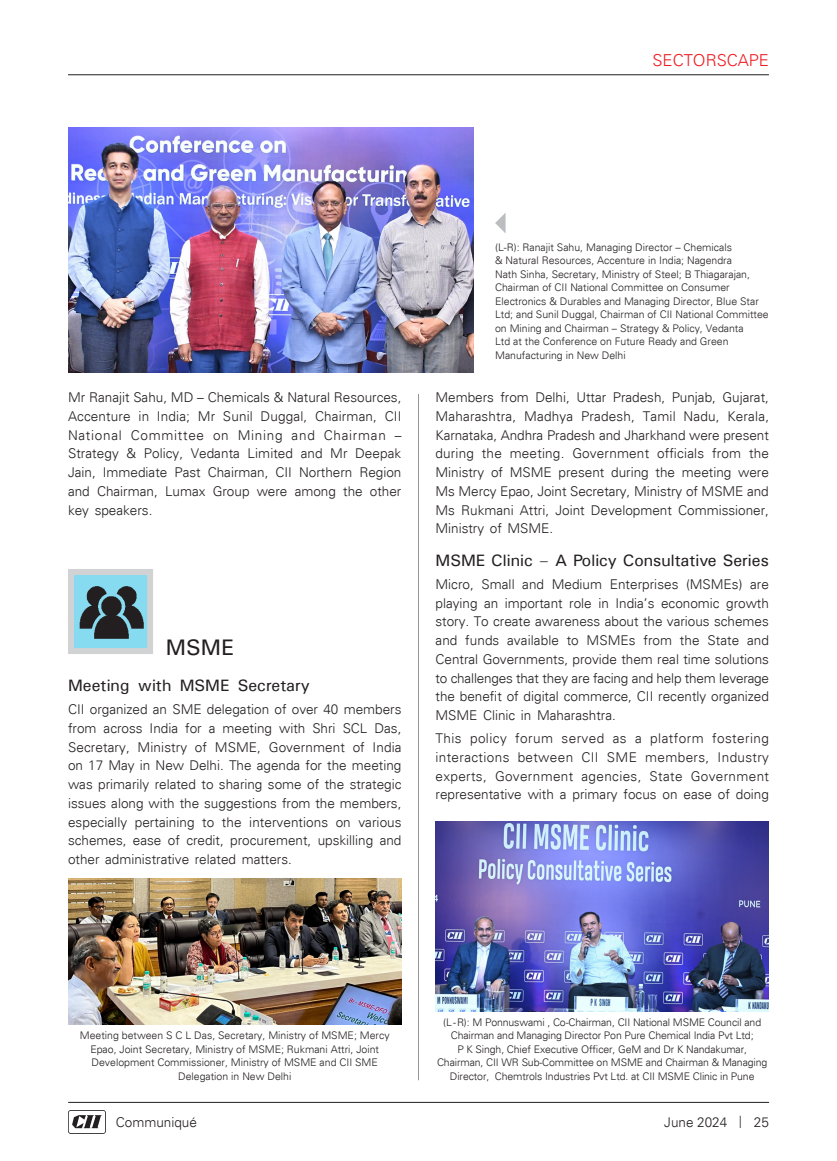
<style>
.page{position:relative;width:837px;height:1161px;background:#fff}
.page>*{position:absolute;margin:0;border:0;box-sizing:border-box;transform-origin:0 0}
.Sector_New_Heading_2016{font:22.5px "Univers";color:#231f20}
.cov-subHeading{font:16.5px "Univers";color:#231f20}
.Sector{font:300 16.5px "Univers";color:#ee1d23}
.Comm_Running{font:300 13.5px/18.8px "Univers";color:#231f20;text-align:justify}
.comm-caption{font:300 10.5px/13.5px "Univers";color:#231f20;text-align:center}
.s1{font-size:12px}
</style>
<div class="page">
<img style="left:68px;top:1111px;width:38px;height:23px">
<hr style="left:68px;top:1102px;width:701px;height:1px;background:#231f20">
<hr style="left:68px;top:75px;width:701px;height:1px;background:#231f20">
<hr style="left:418px;top:394px;width:1px;height:686px;background:#939598">
<img style="left:68px;top:128px;width:406px;height:244px">
<svg style="left:495px;top:213px;width:11px;height:20px"></svg>
<img style="left:75px;top:576px;width:71px;height:71px">
<div style="left:68px;top:569px;width:85px;height:85px;border:6px solid #d1d2d4"></div>
<img style="left:436px;top:821px;width:333px;height:191px">
<img style="left:68px;top:879px;width:333px;height:145px">
<p class="Sector" style="left:653px;top:50px;width:118px">SECTORSCAPE</p>
<p class="Comm_Running" style="left:68px;top:388px;width:335px">Mr Ranajit Sahu, MD – Chemicals &amp; Natural Resources, Accenture in India; Mr Sunil Duggal, Chairman, CII National Committee on Mining and Chairman – Strategy &amp; Policy, Vedanta Limited and Mr Deepak Jain, Immediate Past Chairman, CII Northern Region and Chairman, Lumax Group were among the other key speakers.</p>
<p class="Sector_New_Heading_2016" style="left:166px;top:634px;width:70px">MSME</p>
<p class="cov-subHeading" style="left:68px;top:675px;width:243px">Meeting with MSME Secretary</p>
<p class="Comm_Running" style="left:68px;top:700px;width:335px">CII organized an SME delegation of over 40 members from across India for a meeting with Shri SCL Das, Secretary, Ministry of MSME, Government of India on 17 May in New Delhi. The agenda for the meeting was primarily related to sharing some of the strategic issues along with the suggestions from the members, especially pertaining to the interventions on various schemes, ease of credit, procurement, upskilling and other administrative related matters.</p>
<p class="comm-caption" style="left:495px;top:240px;width:275px;text-align:left">(L-R): Ranajit Sahu, Managing Director – Chemicals<br>&amp; Natural Resources, Accenture in India; Nagendra<br>Nath Sinha, Secretary, Ministry of Steel; B Thiagarajan, Chairman of CII National Committee on Consumer Electronics &amp; Durables and Managing Director, Blue Star Ltd; and Sunil Duggal, Chairman of CII National Committee on Mining and Chairman – Strategy &amp; Policy, Vedanta<br>Ltd at the Conference on Future Ready and Green Manufacturing in New Delhi</p>
<p class="Comm_Running" style="left:436px;top:388px;width:335px">Members from Delhi, Uttar Pradesh, Punjab, Gujarat, Maharashtra, Madhya Pradesh, Tamil Nadu, Kerala, Karnataka, Andhra Pradesh and Jharkhand were present during the meeting. Government officials from the Ministry of MSME present during the meeting were Ms Mercy Epao, Joint Secretary, Ministry of MSME and Ms Rukmani Attri, Joint Development Commissioner, Ministry of MSME.</p>
<p class="cov-subHeading" style="left:436px;top:550px;width:335px">MSME Clinic – A Policy Consultative Series</p>
<p class="Comm_Running" style="left:436px;top:575px;width:335px">Micro, Small and Medium Enterprises (MSMEs) are playing an important role in India’s economic growth story. To create awareness about the various schemes and funds available to MSMEs from the State and Central Governments, provide them real time solutions to challenges that they are facing and help them leverage the benefit of digital commerce, CII recently organized MSME Clinic in Maharashtra.</p>
<p class="Comm_Running" style="left:436px;top:729px;width:335px">This policy forum served as a platform fostering interactions between CII SME members, Industry experts, Government agencies, State Government representative with a primary focus on ease of doing</p>
<p class="comm-caption" style="left:80px;top:1029px;width:311px">Meeting between S C L Das, Secretary, Ministry of MSME; Mercy Epao, Joint Secretary, Ministry of MSME; Rukmani Attri, Joint Development Commissioner, Ministry of MSME and CII SME Delegation in New Delhi</p>
<p class="comm-caption" style="left:437px;top:1015px;width:332px">(L-R): M Ponnuswami , Co-Chairman, CII National MSME Council and Chairman and Managing Director Pon Pure Chemical India Pvt Ltd;<br>P K Singh, Chief Executive Officer, GeM and Dr K Nandakumar, Chairman, CII WR Sub-Committee on MSME and Chairman &amp; Managing Director, Chemtrols Industries Pvt Ltd. at CII MSME Clinic in Pune</p>
<p class="Comm_Running" style="left:116px;top:1113px;width:83px">Communiqué</p>
<p class="Comm_Running" style="left:664px;top:1113px;width:106px">June 2024 <span class="s1">|</span> 25</p>
</div>
